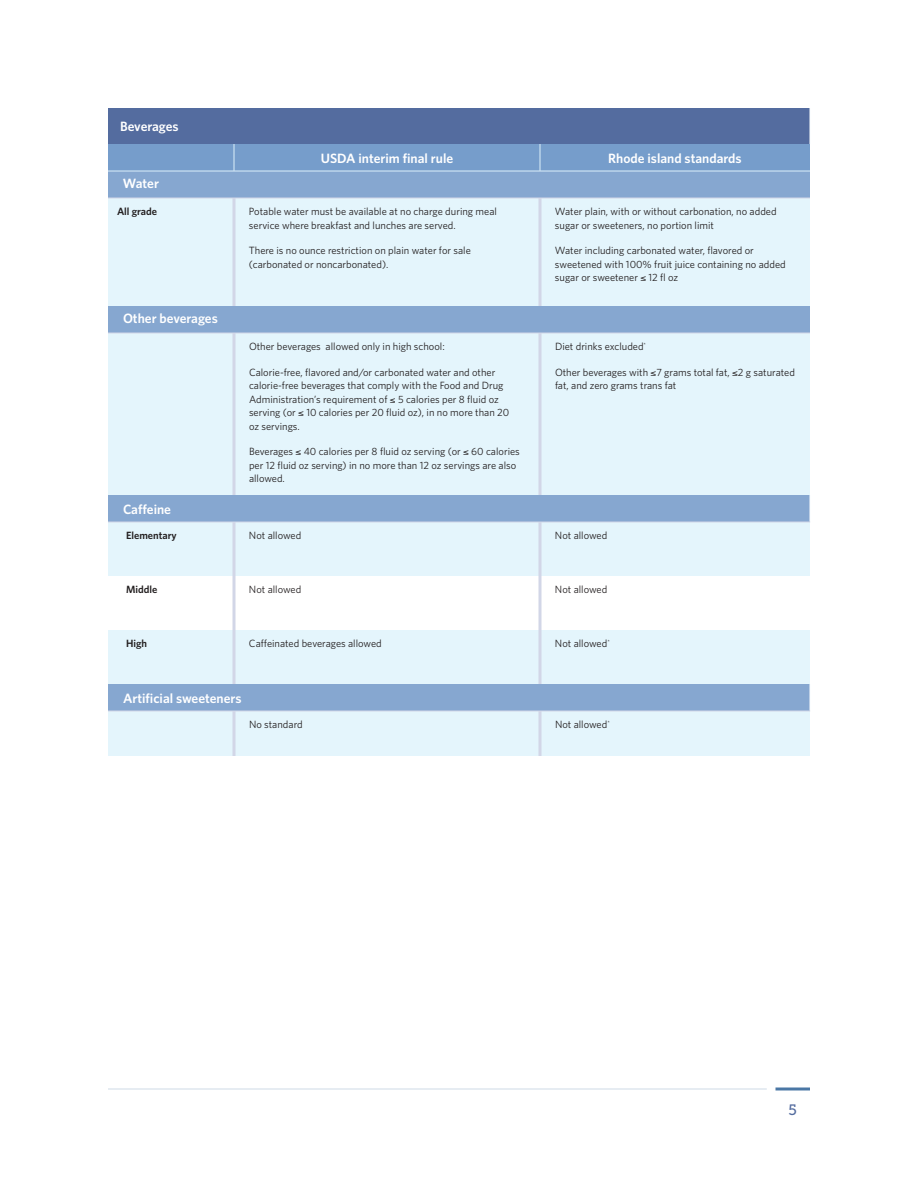
<style>
.page{position:relative;width:918px;height:1188px;background:#fff}
.page>*{position:absolute;margin:0;border:0;box-sizing:border-box;transform-origin:0 0}
.t1{font:15px "Museo Slab 500";color:#546c9f}
.t2{font:600 13.5px "Whitney";color:#fff}
.t3{font:10.5px/13.5px "Whitney";color:#231f20}
.t4{font:600 10.5px "Whitney";color:#231f20}
</style>
<div class="page">
<hr style="left:108px;top:1088px;width:659px;height:2px;background:#1f568f">
<hr style="left:776px;top:1088px;width:34px;height:2px;background:#1f568f">
<div style="left:108px;top:108px;width:702px;height:36px;background:#546c9f"></div>
<div style="left:108px;top:172px;width:702px;height:26px;background:#86a7d0"></div>
<svg style="left:108px;top:199px;width:702px;height:557px;background:#d4e8f4"></svg>
<svg style="left:108px;top:576px;width:702px;height:54px"></svg>
<hr style="left:108px;top:198px;width:126px;height:1px;background:#d2d6e7">
<hr style="left:234px;top:198px;width:306px;height:1px;background:#d2d6e7">
<hr style="left:540px;top:198px;width:270px;height:1px;background:#d2d6e7">
<hr style="left:108px;top:171px;width:126px;height:1px;background:#ddeffa">
<hr style="left:234px;top:171px;width:306px;height:1px;background:#ddeffa">
<hr style="left:540px;top:171px;width:270px;height:1px;background:#ddeffa">
<hr style="left:108px;top:333px;width:126px;height:1px;background:#d2d6e7">
<hr style="left:234px;top:333px;width:306px;height:1px;background:#d2d6e7">
<hr style="left:540px;top:333px;width:270px;height:1px;background:#d2d6e7">
<hr style="left:232px;top:198px;width:4px;height:108px;background:#d2d6e7">
<hr style="left:232px;top:333px;width:4px;height:162px;background:#d2d6e7">
<hr style="left:232px;top:522px;width:4px;height:54px;background:#d6ddec">
<hr style="left:232px;top:576px;width:4px;height:54px;background:#dde0ec">
<hr style="left:232px;top:630px;width:4px;height:54px;background:#d6ddec">
<hr style="left:232px;top:711px;width:4px;height:45px;background:#d6ddec">
<hr style="left:538px;top:198px;width:4px;height:108px;background:#d2d6e7">
<hr style="left:538px;top:333px;width:4px;height:162px;background:#d2d6e7">
<hr style="left:538px;top:522px;width:4px;height:54px;background:#d6ddec">
<hr style="left:538px;top:576px;width:4px;height:54px;background:#dde0ec">
<hr style="left:538px;top:630px;width:4px;height:54px;background:#d6ddec">
<hr style="left:538px;top:711px;width:4px;height:45px;background:#d6ddec">
<div style="left:108px;top:144px;width:702px;height:27px;background:#769dcb"></div>
<hr style="left:810px;top:108px;width:1px;height:36px;background:#f8fcfe">
<hr style="left:108px;top:522px;width:126px;height:1px;background:#d2d6e7">
<hr style="left:108px;top:711px;width:126px;height:1px;background:#d2d6e7">
<hr style="left:234px;top:522px;width:306px;height:1px;background:#d2d6e7">
<hr style="left:540px;top:522px;width:270px;height:1px;background:#d2d6e7">
<hr style="left:234px;top:711px;width:306px;height:1px;background:#d2d6e7">
<hr style="left:540px;top:711px;width:270px;height:1px;background:#d2d6e7">
<p class="t2" style="left:120px;top:118px;width:60px">Beverages</p>
<p class="t2" style="left:321px;top:149px;width:134px">USDA interim final rule</p>
<p class="t2" style="left:608px;top:149px;width:135px">Rhode island standards</p>
<p class="t2" style="left:123px;top:174px;width:38px">Water</p>
<p class="t4" style="left:117px;top:205px;width:42px">All grade</p>
<p class="t3" style="left:249px;top:205px;width:249px">Potable water must be available at no charge during meal service where breakfast and lunches are served.</p>
<p class="t3" style="left:249px;top:244px;width:223px">There is no ounce restriction on plain water for sale (carbonated or noncarbonated).</p>
<p class="t2" style="left:123px;top:309px;width:96px">Other beverages</p>
<p class="t3" style="left:249px;top:340px;width:197px">Other beverages allowed only in high school:</p>
<p class="t3" style="left:249px;top:365px;width:262px">Calorie-free, flavored and/or carbonated water and other calorie-free beverages that comply with the Food and Drug Administration’s requirement of ≤ 5 calories per 8 fluid oz serving (or ≤ 10 calories per 20 fluid oz), in no more than 20 oz servings.</p>
<p class="t3" style="left:249px;top:445px;width:272px">Beverages ≤ 40 calories per 8 fluid oz serving (or ≤ 60 calories per 12 fluid oz serving) in no more than 12 oz servings are also allowed.</p>
<p class="t3" style="left:555px;top:205px;width:223px">Water plain, with or without carbonation, no added sugar or sweeteners, no portion limit</p>
<p class="t3" style="left:555px;top:244px;width:232px">Water including carbonated water, flavored or sweetened with 100% fruit juice containing no added sugar or sweetener ≤ 12 fl oz</p>
<p class="t3" style="left:555px;top:340px;width:93px">Diet drinks excluded<sup>*</sup></p>
<p class="t3" style="left:555px;top:365px;width:241px">Other beverages with ≤7 grams total fat, ≤2 g saturated fat, and zero grams trans fat</p>
<p class="t2" style="left:123px;top:500px;width:50px">Caffeine</p>
<p class="t4" style="left:126px;top:529px;width:52px">Elementary</p>
<p class="t3" style="left:249px;top:529px;width:54px">Not allowed</p>
<p class="t3" style="left:555px;top:529px;width:54px">Not allowed</p>
<p class="t4" style="left:126px;top:583px;width:33px">Middle</p>
<p class="t3" style="left:249px;top:583px;width:54px">Not allowed</p>
<p class="t3" style="left:555px;top:583px;width:54px">Not allowed</p>
<p class="t4" style="left:126px;top:637px;width:23px">High</p>
<p class="t3" style="left:249px;top:637px;width:134px">Caffeinated beverages allowed</p>
<p class="t3" style="left:555px;top:637px;width:56px">Not allowed<sup>*</sup></p>
<p class="t2" style="left:123px;top:689px;width:120px">Artificial sweeteners</p>
<p class="t3" style="left:249px;top:718px;width:55px">No standard</p>
<p class="t3" style="left:555px;top:718px;width:56px">Not allowed<sup>*</sup></p>
<h1 class="t1" style="left:789px;top:1101px;width:10px">5</h1>
</div>
